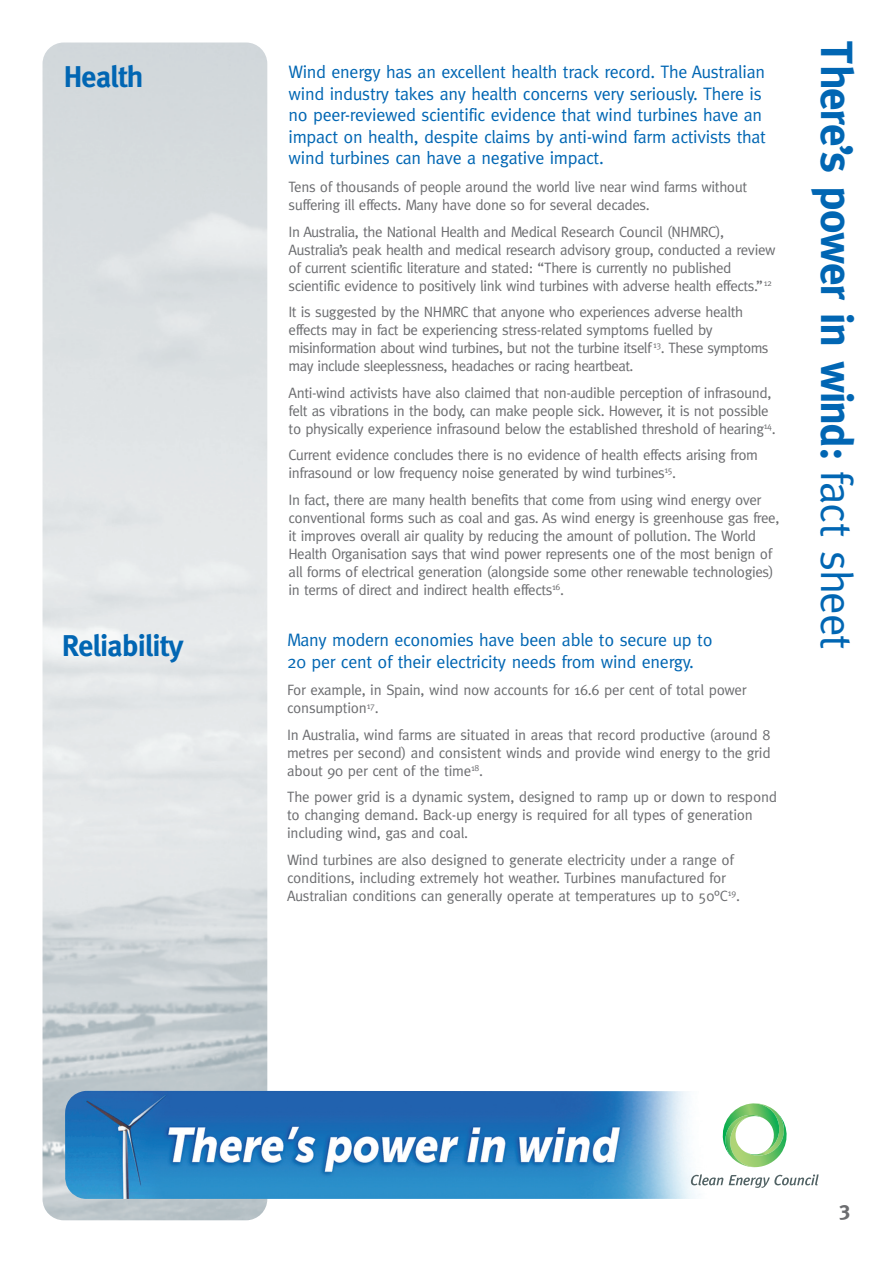
<style>
.page{position:relative;width:893px;height:1263px;background:#fff}
.page>*{position:absolute;margin:0;border:0;box-sizing:border-box;transform-origin:0 0}
.t1{font:700 45px "Meta";letter-spacing:-.03em;color:#0166b3}
.t2{font:700 30px "Meta";letter-spacing:-.015em;color:#0166b3}
.t3{font:700 21px "Meta";color:#6c6d70}
.t4{font:18px/21.6px "Meta";letter-spacing:-.015em;color:#0166b3}
.t5{font:15px/18px "Meta";letter-spacing:-.025em;color:#6c6d70}
.s1{font-weight:400}
</style>
<div class="page">
<img style="left:65px;top:1091px;width:754px;height:108px">
<svg style="left:691px;top:1103px;width:127px;height:85px"></svg>
<h2 class="t2" style="left:64px;top:60px;width:81px">Health</h2>
<p class="t4" style="left:289px;top:61px;width:479px">Wind energy has an excellent health track record. The Australian wind industry takes any health concerns very seriously. There is no peer-reviewed scientific evidence that wind turbines have an impact on health, despite claims by anti-wind farm activists that wind turbines can have a negative impact.</p>
<p class="t5" style="left:289px;top:178px;width:460px">Tens of thousands of people around the world live near wind farms without suffering ill effects. Many have done so for several decades.</p>
<p class="t5" style="left:289px;top:222px;width:489px">In Australia, the National Health and Medical Research Council (NHMRC), Australia’s peak health and medical research advisory group, conducted a review of current scientific literature and stated: “There is currently no published scientific evidence to positively link wind turbines with adverse health effects.”<sup>12</sup></p>
<p class="t5" style="left:289px;top:303px;width:482px">It is suggested by the NHMRC that anyone who experiences adverse health effects may in fact be experiencing stress-related symptoms fuelled by misinformation about wind turbines, but not the turbine itself <sup>13</sup>. These symptoms may include sleeplessness, headaches or racing heartbeat.</p>
<p class="t5" style="left:289px;top:383px;width:489px">Anti-wind activists have also claimed that non-audible perception of infrasound, felt as vibrations in the body, can make people sick. However, it is not possible to physically experience infrasound below the established threshold of hearing<sup>14</sup>.</p>
<p class="t5" style="left:289px;top:446px;width:471px">Current evidence concludes there is no evidence of health effects arising from infrasound or low frequency noise generated by wind turbines<sup>15</sup>.</p>
<p class="t5" style="left:289px;top:490px;width:492px">In fact, there are many health benefits that come from using wind energy over conventional forms such as coal and gas. As wind energy is greenhouse gas free, it improves overall air quality by reducing the amount of pollution. The World Health Organisation says that wind power represents one of the most benign of all forms of electrical generation (alongside some other renewable technologies) in terms of direct and indirect health effects<sup>16</sup>.</p>
<h2 class="t2" style="left:62px;top:628px;width:123px">Reliability</h2>
<p class="t4" style="left:287px;top:629px;width:427px">Many modern economies have been able to secure up to<br>20 per cent of their electricity needs from wind energy.</p>
<p class="t5" style="left:287px;top:681px;width:461px">For example, in Spain, wind now accounts for 16.6 per cent of total power consumption<sup>17</sup>.</p>
<p class="t5" style="left:287px;top:726px;width:485px;text-align:justify">In Australia, wind farms are situated in areas that record productive (around 8 metres per second) and consistent winds and provide wind energy to the grid about 90 per cent of the time<sup>18</sup>.</p>
<p class="t5" style="left:287px;top:788px;width:491px">The power grid is a dynamic system, designed to ramp up or down to respond to changing demand. Back-up energy is required for all types of generation including wind, gas and coal.</p>
<p class="t5" style="left:287px;top:851px;width:454px">Wind turbines are also designed to generate electricity under a range of conditions, including extremely hot weather. Turbines manufactured for<br>Australian conditions can generally operate at temperatures up to 50°C<sup>19</sup>.</p>
<h1 class="t1" style="left:863px;top:41px;width:610px;rotate:90deg">There’s power in wind: <span class="s1">fact sheet</span></h1>
<h3 class="t3" style="left:839px;top:1196px;width:13px">3</h3>
</div>
